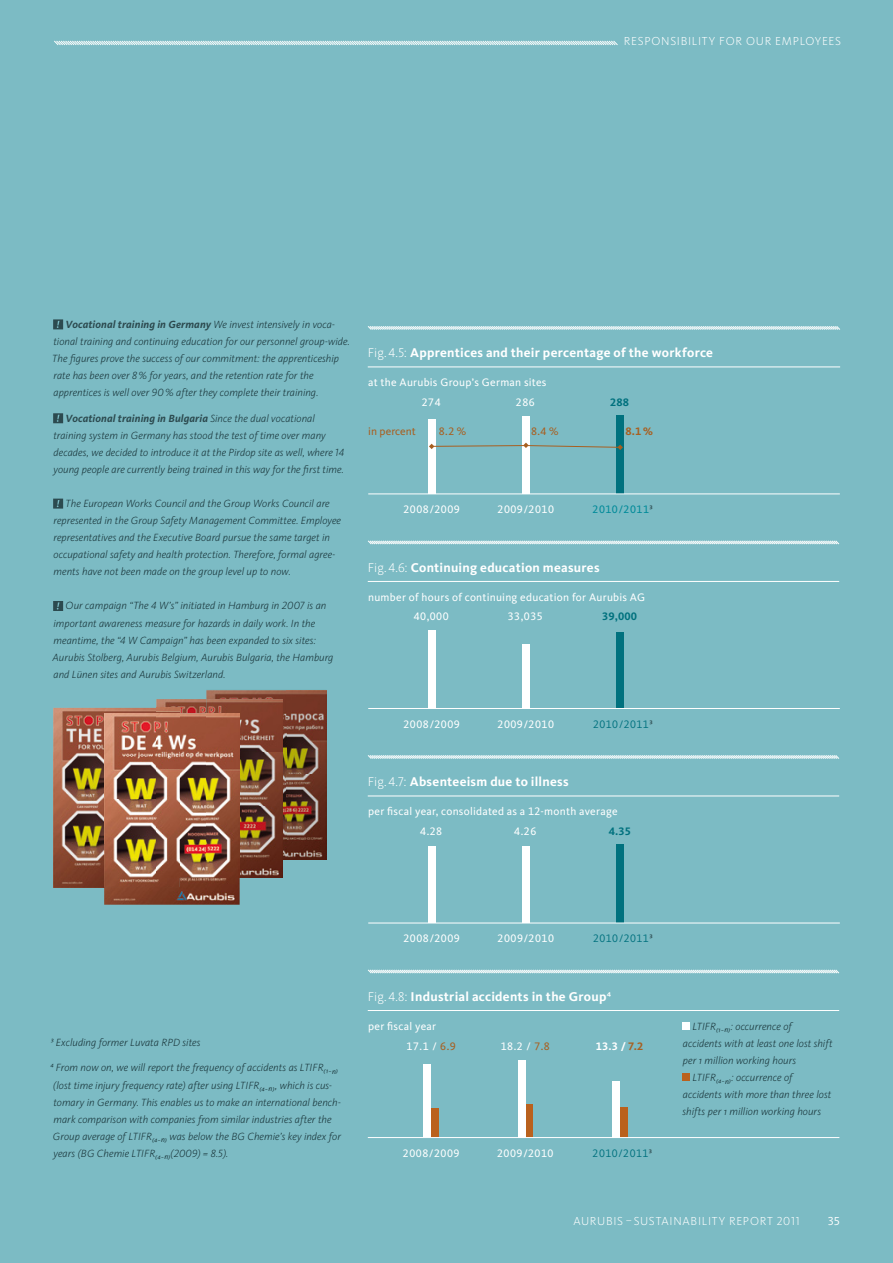
<style>
.page{position:relative;width:893px;height:1263px;background:#7cbbc4}
.page>*{position:absolute;margin:0;border:0;box-sizing:border-box;transform-origin:0 0}
.t1{font:700 13.2px "Kievit Pro";letter-spacing:.02em;color:#fff}
.t2{font:300 12px "Kievit Pro";letter-spacing:.055em;color:#fff}
.t3{font:12px "Kievit Pro";color:#fff}
.t4{font:11.25px/19.5px "Kievit Pro";letter-spacing:.02em;color:#fff}
.t5{font:11.25px "Kievit Pro";color:#00717e}
.t6{font:11.25px "Kievit Pro";letter-spacing:.005em;color:#a85f20}
.t7{font:700 11.25px "Kievit Pro";letter-spacing:.01em;color:#00717e}
.t8{font:11.25px "Kievit Pro";color:#008a99}
.t9{font:700 11.25px "Kievit Pro";color:#fff}
.t10{font:700 11.25px "Kievit Pro";color:#a85f20}
.t11{font:italic 300 10.8px/17.1px "Kievit Pro";letter-spacing:.005em;color:#132d32}
.s1{font-weight:700;color:#2c4a4f}
.s2{font-weight:300}
.s3{color:#2c4a4f}
.s4{font-weight:400}
.s5{color:#a85f20}
</style>
<div class="page">
<svg style="left:54px;top:40px;width:564px;height:5px"></svg>
<svg style="left:53px;top:319px;width:10px;height:10px"></svg>
<svg style="left:53px;top:413px;width:10px;height:10px"></svg>
<svg style="left:53px;top:499px;width:10px;height:10px"></svg>
<svg style="left:53px;top:601px;width:10px;height:10px"></svg>
<div style="left:428px;top:419px;width:7px;height:75px;background:#fff"></div>
<div style="left:522px;top:416px;width:8px;height:78px;background:#fff"></div>
<div style="left:616px;top:416px;width:8px;height:78px;background:#00717e"></div>
<div style="left:428px;top:630px;width:7px;height:78px;background:#fff"></div>
<div style="left:522px;top:644px;width:8px;height:64px;background:#fff"></div>
<div style="left:616px;top:632px;width:8px;height:76px;background:#00717e"></div>
<div style="left:428px;top:846px;width:7px;height:77px;background:#fff"></div>
<div style="left:522px;top:846px;width:8px;height:77px;background:#fff"></div>
<div style="left:616px;top:845px;width:8px;height:78px;background:#00717e"></div>
<svg style="left:368px;top:326px;width:472px;height:4px"></svg>
<hr style="left:368px;top:367px;width:472px;height:1px;background:#fff">
<svg style="left:368px;top:540px;width:472px;height:5px"></svg>
<hr style="left:368px;top:581px;width:471px;height:1px;background:#fff">
<svg style="left:368px;top:755px;width:472px;height:4px"></svg>
<hr style="left:368px;top:796px;width:471px;height:1px;background:#fff">
<svg style="left:429px;top:443px;width:194px;height:7px"></svg>
<div style="left:424px;top:1064px;width:7px;height:73px;background:#fff"></div>
<div style="left:431px;top:1108px;width:8px;height:29px;background:#ba611d"></div>
<div style="left:525px;top:1104px;width:8px;height:33px;background:#ba611d"></div>
<div style="left:620px;top:1107px;width:7px;height:30px;background:#ba611d"></div>
<div style="left:518px;top:1060px;width:7px;height:77px;background:#fff"></div>
<div style="left:612px;top:1081px;width:8px;height:56px;background:#fff"></div>
<svg style="left:368px;top:969px;width:472px;height:5px"></svg>
<hr style="left:368px;top:1010px;width:471px;height:1px;background:#fff">
<hr style="left:368px;top:1137px;width:471px;height:1px;background:#fff">
<div style="left:682px;top:1022px;width:8px;height:8px;background:#fff"></div>
<div style="left:682px;top:1073px;width:8px;height:8px;background:#ba611d"></div>
<hr style="left:368px;top:708px;width:472px;height:1px;background:#fff">
<hr style="left:368px;top:494px;width:472px;height:1px;background:#fff">
<hr style="left:368px;top:923px;width:472px;height:1px;background:#fff">
<img style="left:206px;top:690px;width:80px;height:42px">
<img style="left:286px;top:690px;width:40px;height:170px">
<img style="left:283px;top:732px;width:3px;height:128px">
<img style="left:156px;top:699px;width:50px;height:14px">
<img style="left:210px;top:861px;width:73px;height:17px">
<img style="left:240px;top:860px;width:43px;height:1px">
<img style="left:206px;top:699px;width:77px;height:53px">
<img style="left:240px;top:752px;width:43px;height:108px">
<img style="left:53px;top:708px;width:103px;height:44px">
<img style="left:53px;top:752px;width:51px;height:135px">
<img style="left:156px;top:708px;width:24px;height:5px">
<img style="left:104px;top:878px;width:136px;height:27px">
<img style="left:156px;top:713px;width:54px;height:165px">
<img style="left:206px;top:860px;width:34px;height:1px">
<img style="left:206px;top:713px;width:34px;height:147px">
<img style="left:104px;top:713px;width:52px;height:130px">
<img style="left:104px;top:843px;width:76px;height:44px">
<p class="t2" style="left:624px;top:34px;width:219px">RESPONSIBILITY FOR OUR EMPLOYEES</p>
<p class="t11" style="left:52px;top:316px;width:299px;text-indent:13px"><span class="s1">Vocational training in Germany</span> We invest intensively in voca&shy;tional training and continuing education for our personnel group-wide.<br>The figures prove the success of our commitment: the apprenticeship rate has been over 8 % for years, and the retention rate for the apprentices is well over 90 % after they complete their training.</p>
<p class="t11" style="left:53px;top:410px;width:292px;text-indent:12px"><span class="s1">Vocational training in Bulgaria</span> Since the dual vocational training system in Germany has stood the test of time over many decades, we decided to introduce it at the Pirdop site as well, where 14 young people are currently being trained in this way for the first time.</p>
<p class="t11" style="left:53px;top:495px;width:289px;text-indent:12px">The European Works Council and the Group Works Council are represented in the Group Safety Management Committee. Employee representatives and the Executive Board pursue the same target in occupational safety and health protection. Therefore, formal agree&shy;ments have not been made on the group level up to now.</p>
<p class="t11" style="left:52px;top:597px;width:282px;text-indent:13px">Our campaign “The 4 W’s” initiated in Hamburg in 2007 is an important awareness measure for hazards in daily work. In the meantime, the “4 W Campaign” has been expanded to six sites:<br>Aurubis Stolberg, Aurubis Belgium, Aurubis Bulgaria, the Hamburg and Lünen sites and Aurubis Switzerland.</p>
<p class="t1" style="left:368px;top:345px;width:347px"><span class="s2">Fig. 4.5:</span> Apprentices and their percentage of the workforce</p>
<p class="t4" style="left:422px;top:373px;width:126px;text-indent:-54px">at the Aurubis Group’s German sites<br>274</p>
<p class="t4" style="left:516px;top:392px;width:20px">286</p>
<p class="t7" style="left:610px;top:395px;width:21px">288</p>
<p class="t6" style="left:368px;top:425px;width:49px">in percent</p>
<p class="t6" style="left:439px;top:425px;width:29px">8.2 %</p>
<p class="t6" style="left:531px;top:425px;width:29px">8.4 %</p>
<p class="t10" style="left:625px;top:425px;width:29px">8.1 %</p>
<p class="t4" style="left:403px;top:500px;width:58px">2008/2009</p>
<p class="t4" style="left:497px;top:500px;width:58px">2009/2010</p>
<p class="t8" style="left:592px;top:503px;width:62px">2010/2011<span class="s3">3</span></p>
<p class="t1" style="left:368px;top:559px;width:233px"><span class="s2">Fig. 4.6:</span> Continuing education measures</p>
<p class="t4" style="left:414px;top:587px;width:233px;text-indent:-46px">number of hours of continuing education for Aurubis AG<br>40,000</p>
<p class="t4" style="left:508px;top:607px;width:37px">33,035</p>
<p class="t7" style="left:602px;top:610px;width:37px">39,000</p>
<p class="t4" style="left:403px;top:714px;width:58px">2008/2009</p>
<p class="t4" style="left:498px;top:714px;width:58px">2009/2010</p>
<p class="t5" style="left:593px;top:717px;width:61px">2010/2011<span class="s3">3</span></p>
<p class="t1" style="left:368px;top:774px;width:202px"><span class="s2">Fig. 4.7:</span> Absenteeism due to illness</p>
<p class="t4" style="left:420px;top:802px;width:199px;text-indent:-52px">per fiscal year, consolidated as a 12-month average<br>4.28</p>
<p class="t4" style="left:514px;top:821px;width:24px">4.26</p>
<p class="t7" style="left:609px;top:824px;width:24px">4.35</p>
<p class="t11" style="left:50px;top:1034px;width:152px">3 Excluding former Luvata RPD sites</p>
<p class="t11" style="left:50px;top:1059px;width:292px">4 From now on, we will report the frequency of accidents as LTIFR₍₁₋<sub>n</sub>₎ (lost time injury frequency rate) after using LTIFR₍₄₋<sub>n</sub>₎, which is cus&shy;tomary in Germany. This enables us to make an international bench&shy;mark comparison with companies from similar industries after the Group average of LTIFR₍₄₋<sub>n</sub>₎ was below the BG Chemie’s key index for years (BG Chemie LTIFR₍₄₋<sub>n</sub>₎(2009) = 8.5).</p>
<p class="t4" style="left:403px;top:929px;width:58px">2008/2009</p>
<p class="t4" style="left:498px;top:929px;width:58px">2009/2010</p>
<p class="t5" style="left:593px;top:932px;width:61px">2010/2011<span class="s3">3</span></p>
<p class="t1" style="left:368px;top:988px;width:245px"><span class="s2">Fig. 4.8:</span> Industrial accidents in the Group<span class="s4">4</span></p>
<p class="t4" style="left:407px;top:1016px;width:51px;text-indent:-38px">per fiscal year<br>17.1 / <span class="s5">6.9</span></p>
<p class="t4" style="left:501px;top:1036px;width:51px">18.2 / <span class="s5">7.8</span></p>
<p class="t9" style="left:596px;top:1039px;width:49px">13.3 / <span class="s5">7.2</span></p>
<p class="t4" style="left:403px;top:1143px;width:58px">2008/2009</p>
<p class="t4" style="left:497px;top:1143px;width:58px">2009/2010</p>
<p class="t5" style="left:593px;top:1146px;width:61px">2010/2011<span class="s3">3</span></p>
<p class="t11" style="left:692px;top:1018px;width:101px">LTIFR₍₁₋<sub>n</sub>₎: occurrence of</p>
<p class="t11" style="left:683px;top:1035px;width:151px">accidents with at least one lost shift</p>
<p class="t11" style="left:683px;top:1052px;width:115px">per 1 million working hours</p>
<p class="t11" style="left:692px;top:1069px;width:101px">LTIFR₍₄₋<sub>n</sub>₎: occurrence of</p>
<p class="t11" style="left:683px;top:1086px;width:150px">accidents with more than three lost</p>
<p class="t11" style="left:683px;top:1103px;width:140px">shifts per 1 million working hours</p>
<p class="t2" style="left:573px;top:1214px;width:228px">AURUBIS – SUSTAINABILITY REPORT 2011</p>
<p class="t3" style="left:828px;top:1214px;width:14px">35</p>
</div>
